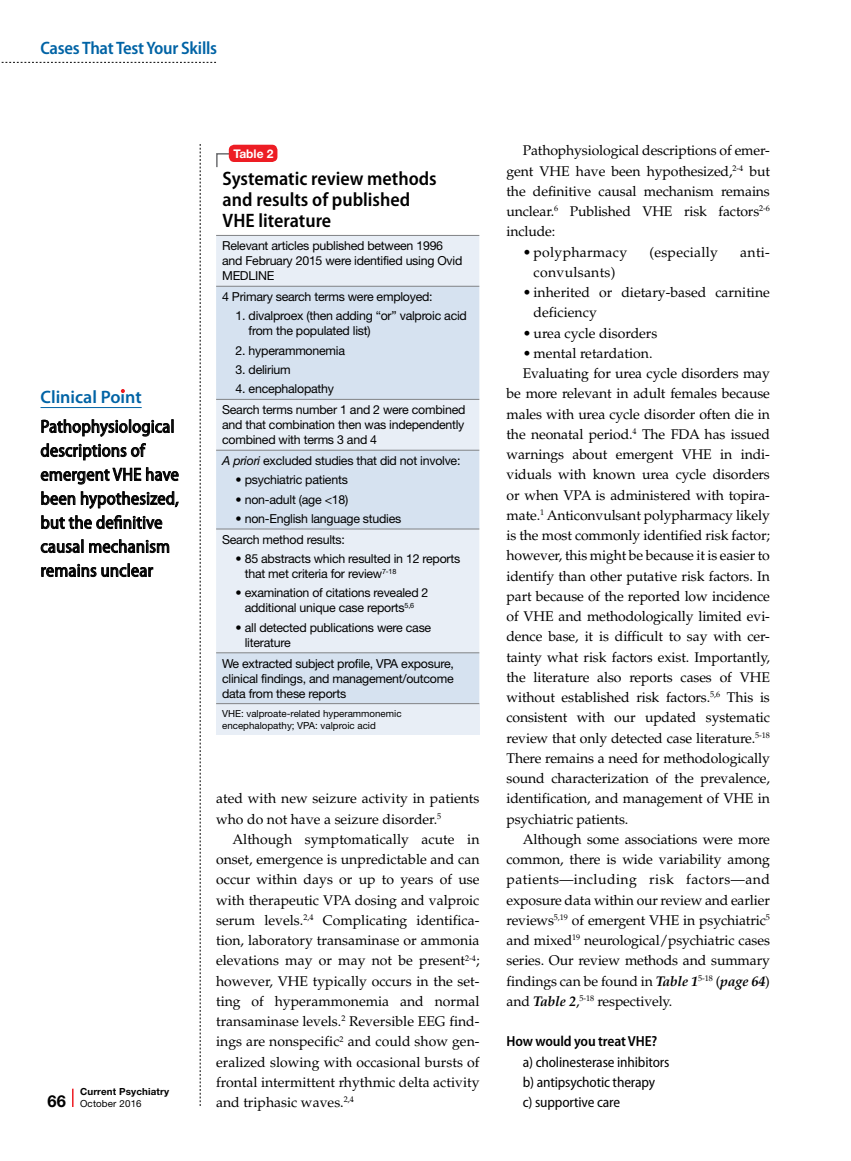
<style>
.page{position:relative;width:851px;height:1161px;background:#fff}
.page>*{position:absolute;margin:0;border:0;box-sizing:border-box;transform-origin:0 0}
.tabletitle{font:600 semi-condensed 19.5px/21px "Myriad Pro";color:#000}
.clinical_point{font:semi-condensed 18px/24px "Myriad Pro";letter-spacing:.01em;color:#000}
.t1{font:600 semi-condensed 18px "Myriad Pro";letter-spacing:-.015em;color:#0063a5}
.t2{font:600 18px "Myriad Pro";color:#0063a5}
.body_choices{font:semi-condensed 14.7px "Myriad Pro";letter-spacing:-.01em;color:#000}
.bold_question{font:600 semi-condensed 14.7px "Myriad Pro";letter-spacing:-.01em;color:#000}
.body_indent{font:14.1px/20.2px "Palatino LT Std";color:#000;text-align:justify}
.body_indent-2{font:14.1px "Palatino LT Std";letter-spacing:.02em;color:#000}
.tablebody{font:12.3px/15px "Helvetica Neue LT Std";letter-spacing:-.02em;color:#000}
.tabletitle_no{font:700 12px "Helvetica Neue LT Std";color:#fff}
.source{font:9.75px/12px "Helvetica Neue LT Std";color:#000}
.t3{font:700 9.75px/12px "Helvetica Neue LT Std";letter-spacing:.015em;color:#000}
.s1{font-size:16.5px}
.s2{font-weight:400}
.s3{font-style:italic}
.s4{font-weight:700;font-style:italic}
</style>
<div class="page">
<svg style="left:200px;top:144px;width:1px;height:962px"></svg>
<svg style="left:72px;top:1089px;width:2px;height:18px"></svg>
<svg style="left:1px;top:62px;width:215px;height:1px"></svg>
<hr style="left:40px;top:407px;width:102px;height:1px;background:#0063a5">
<svg style="left:41px;top:419px;width:132px;height:18px"></svg>
<svg style="left:41px;top:443px;width:105px;height:18px"></svg>
<svg style="left:41px;top:467px;width:138px;height:18px"></svg>
<svg style="left:41px;top:491px;width:34px;height:15px"></svg>
<svg style="left:81px;top:491px;width:98px;height:18px"></svg>
<svg style="left:41px;top:515px;width:121px;height:15px"></svg>
<svg style="left:41px;top:540px;width:42px;height:13px"></svg>
<svg style="left:89px;top:539px;width:80px;height:15px"></svg>
<svg style="left:41px;top:564px;width:112px;height:14px"></svg>
<svg style="left:121px;top:389px;width:4px;height:4px"></svg>
<svg style="left:216px;top:152px;width:16px;height:16px"></svg>
<div style="left:229px;top:145px;width:48px;height:17px;background:#ed1d24;border-radius:5px"></div>
<div style="left:216px;top:236px;width:263px;height:50px;background:#e8eef6"></div>
<svg style="left:216px;top:287px;width:263px;height:416px;background:#dde6f2"></svg>
<div style="left:216px;top:704px;width:263px;height:31px;background:#e8eef6"></div>
<hr style="left:216px;top:703px;width:263px;height:1px;background:#808285">
<hr style="left:216px;top:529px;width:263px;height:1px;background:#808285">
<hr style="left:216px;top:653px;width:263px;height:1px;background:#808285">
<hr style="left:216px;top:399px;width:263px;height:1px;background:#808285">
<hr style="left:216px;top:450px;width:263px;height:1px;background:#808285">
<hr style="left:216px;top:235px;width:263px;height:1px;background:#808285">
<hr style="left:216px;top:286px;width:263px;height:1px;background:#808285">
<p class="t1" style="left:40px;top:37px;width:178px">Cases That Test Your Skills</p>
<p class="t2" style="left:40px;top:386px;width:103px">Clinical Point</p>
<p class="clinical_point" style="left:40px;top:414px;width:140px">Pathophysiological descriptions of emergent VHE have been hypothesized, but the definitive causal mechanism remains unclear</p>
<p class="t3" style="left:47px;top:1085px;width:123px;text-indent:33px">Current Psychiatry<br><span class="s1">66</span> <span class="s2">October 2016</span></p>
<p class="tabletitle_no" style="left:233px;top:146px;width:42px">Table 2</p>
<p class="tabletitle" style="left:222px;top:167px;width:216px">Systematic review methods and results of published<br>VHE literature</p>
<p class="tablebody" style="left:222px;top:238px;width:242px">Relevant articles published between 1996 and February 2015 were identified using Ovid<br>MEDLINE</p>
<p class="tablebody" style="left:222px;top:289px;width:212px">4 Primary search terms were employed:</p>
<p class="tablebody" style="left:249px;top:308px;width:220px;text-indent:-13px">1. divalproex (then adding “or” valproic acid from the populated list)</p>
<p class="tablebody" style="left:236px;top:343px;width:111px">2. hyperammonemia</p>
<p class="tablebody" style="left:236px;top:362px;width:57px">3. delirium</p>
<p class="tablebody" style="left:236px;top:381px;width:100px">4. encephalopathy</p>
<p class="tablebody" style="left:222px;top:402px;width:245px;text-align:justify">Search terms number 1 and 2 were combined and that combination then was independently combined with terms 3 and 4</p>
<p class="tablebody" style="left:222px;top:453px;width:240px"><span class="s3">A priori</span> excluded studies that did not involve:</p>
<p class="tablebody" style="left:236px;top:472px;width:114px">• psychiatric patients</p>
<p class="tablebody" style="left:236px;top:492px;width:114px">• non-adult (age &lt;18)</p>
<p class="tablebody" style="left:236px;top:511px;width:167px">• non-English language studies</p>
<p class="tablebody" style="left:222px;top:532px;width:124px">Search method results:</p>
<p class="tablebody" style="left:245px;top:551px;width:217px;text-indent:-9px">• 85 abstracts which resulted in 12 reports that met criteria for review<sup>7-18</sup></p>
<p class="tablebody" style="left:236px;top:585px;width:194px;text-align:center">• examination of citations revealed 2 additional unique case reports<sup>5,6</sup></p>
<p class="tablebody" style="left:245px;top:620px;width:188px;text-indent:-9px">• all detected publications were case literature</p>
<p class="tablebody" style="left:222px;top:656px;width:233px;text-align:justify">We extracted subject profile, VPA exposure, clinical findings, and management/outcome data from these reports</p>
<p class="source" style="left:222px;top:707px;width:181px">VHE: valproate-related hyperammonemic encephalopathy; VPA: valproic acid</p>
<p class="body_indent" style="left:216px;top:789px;width:265px">ated with new seizure activity in patients who do not have a seizure disorder.<sup>5</sup></p>
<p class="body_indent" style="left:216px;top:829px;width:265px;text-indent:16px">Although symptomatically acute in onset, emergence is unpredictable and can occur within days or up to years of use with therapeutic VPA dosing and valproic serum levels.<sup>2,4</sup> Complicating identifica&shy;tion, laboratory transaminase or ammonia elevations may or may not be present<sup>2-4</sup>; however, VHE typically occurs in the set&shy;ting of hyperammonemia and normal transaminase levels.<sup>2</sup> Reversible EEG find&shy;ings are nonspecific<sup>2</sup> and could show gen&shy;eralized slowing with occasional bursts of frontal intermittent rhythmic delta activity and triphasic waves.<sup>2,4</sup></p>
<p class="body_indent" style="left:506px;top:141px;width:265px;text-indent:16px">Pathophysiological descriptions of emer&shy;gent VHE have been hypothesized,<sup>2-4</sup> but the definitive causal mechanism remains unclear.<sup>6</sup> Published VHE risk factors<sup>2-6 </sup>include:</p>
<p class="body_indent-2" style="left:522px;top:243px;width:106px">• polypharmacy</p>
<p class="body_indent-2" style="left:649px;top:243px;width:70px">(especially</p>
<p class="body_indent" style="left:740px;top:242px;width:31px">anti-</p>
<p class="body_indent-2" style="left:533px;top:264px;width:83px">convulsants)</p>
<p class="body_indent" style="left:533px;top:282px;width:238px;text-indent:-11px">• inherited or dietary-based carnitine deficiency</p>
<p class="body_indent" style="left:522px;top:323px;width:136px">• urea cycle disorders</p>
<p class="body_indent" style="left:522px;top:343px;width:131px">• mental retardation.</p>
<p class="body_indent" style="left:506px;top:363px;width:265px;text-indent:16px">Evaluating for urea cycle disorders may be more relevant in adult females because males with urea cycle disorder often die in the neonatal period.<sup>4</sup> The FDA has issued warnings about emergent VHE in indi&shy;viduals with known urea cycle disorders or when VPA is administered with topira&shy;mate.<sup>1</sup> Anticonvulsant polypharmacy likely is the most commonly identified risk factor; however, this might be because it is easier to identify than other putative risk factors. In part because of the reported low incidence of VHE and methodologically limited evi&shy;dence base, it is difficult to say with cer&shy;tainty what risk factors exist. Importantly, the literature also reports cases of VHE without established risk factors.<sup>5,6</sup> This is consistent with our updated systematic review that only detected case literature.<sup>5-18<br></sup>There remains a need for methodologically sound characterization of the prevalence, identification, and management of VHE in psychiatric patients.</p>
<p class="body_indent" style="left:506px;top:829px;width:265px;text-indent:16px">Although some associations were more common, there is wide variability among patients—including risk factors—and exposure data within our review and earlier reviews<sup>5,19</sup> of emergent VHE in psychiatric<sup>5 </sup>and mixed<sup>19</sup> neurological/psychiatric cases series. Our review methods and summary findings can be found in <span class="s4">Table 1</span><sup>5-18</sup> (<span class="s4">page 64</span>) and <span class="s4">Table 2</span>,<sup>5-18</sup> respectively.</p>
<p class="bold_question" style="left:506px;top:1032px;width:152px">How would you treat VHE?</p>
<p class="body_choices" style="left:522px;top:1053px;width:148px">a) cholinesterase inhibitors</p>
<p class="body_choices" style="left:522px;top:1073px;width:134px">b) antipsychotic therapy</p>
<p class="body_choices" style="left:522px;top:1093px;width:99px">c) supportive care</p>
</div>
